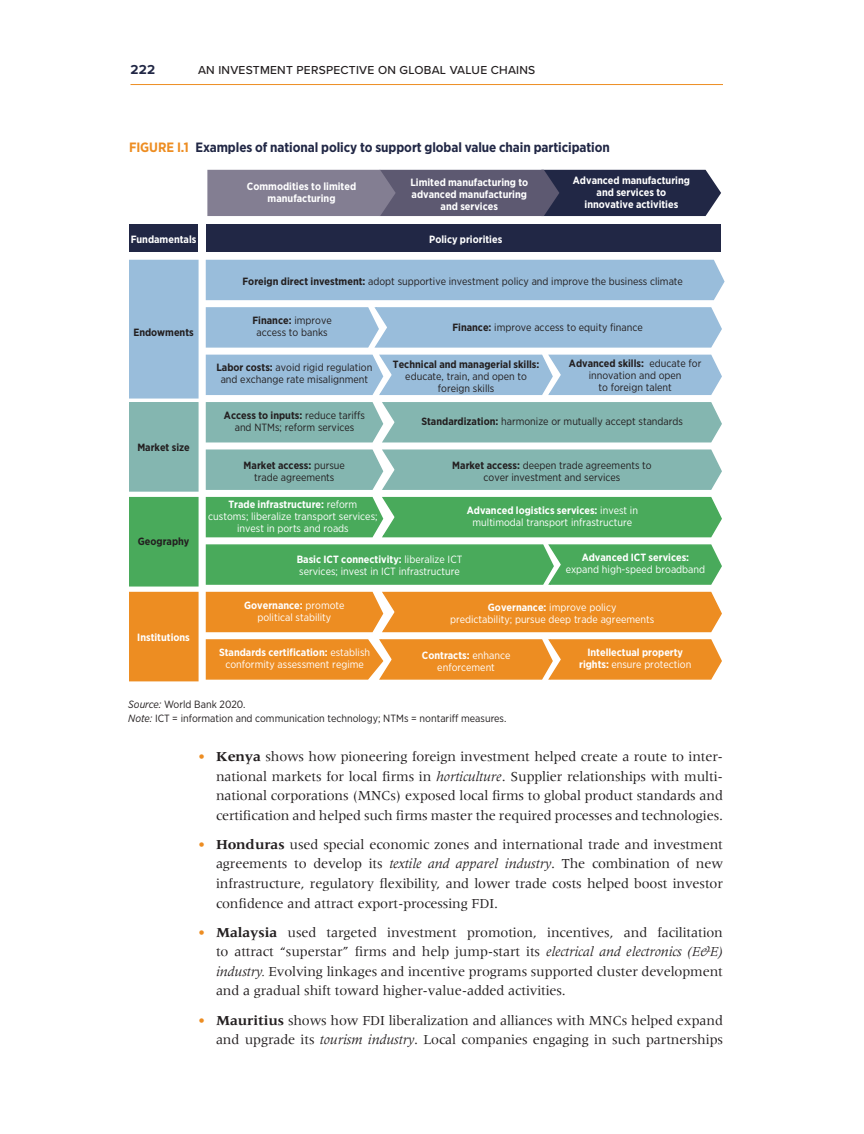
<style>
.page{position:relative;width:864px;height:1134px;background:#fff}
.page>*{position:absolute;margin:0;border:0;box-sizing:border-box;transform-origin:0 0}
.t1{font:14.25px/19.5px "Meridien";letter-spacing:-.01em;color:#231f20;text-align:justify}
.t2{font:700 13.5px "Gotham Narrow";letter-spacing:-.005em;color:#212745}
.t3{font:700 13.5px "Proxima Nova";color:#212745}
.t4{font:500 12px "Proxima Nova";letter-spacing:.02em;color:#231f20}
.t5{font:10.5px/12px "Gotham Narrow";color:#231f20;text-align:center}
.t6{font:10.5px/12px "Gotham Narrow";color:#fff;text-align:center}
.t7{font:700 10.5px/12px "Gotham Narrow";color:#fff;text-align:center}
.t8{font:700 10.5px "Gotham Narrow";color:#231f20}
.s1{color:#ed8d22}
.s2{font-weight:700}
.s3{font-weight:400}
.s4{font-style:italic}
</style>
<div class="page">
<hr style="left:130px;top:84px;width:593px;height:1px;background:#ed8d22">
<div style="left:130px;top:225px;width:68px;height:27px;background:#212745"></div>
<div style="left:130px;top:261px;width:68px;height:137px;background:#99bddb"></div>
<div style="left:129px;top:260px;width:70px;height:139px;border:2px solid #99bddb"></div>
<div style="left:130px;top:403px;width:68px;height:88px;background:#84b6b0"></div>
<div style="left:129px;top:402px;width:70px;height:90px;border:2px solid #84b6b0"></div>
<div style="left:130px;top:498px;width:68px;height:88px;background:#49aa5b"></div>
<div style="left:129px;top:497px;width:70px;height:90px;border:2px solid #49aa5b"></div>
<div style="left:130px;top:593px;width:68px;height:88px;background:#ed8d22"></div>
<div style="left:129px;top:592px;width:70px;height:89px;border:2px solid #ed8d22"></div>
<div style="left:207px;top:225px;width:514px;height:27px;background:#212745"></div>
<svg style="left:205px;top:259px;width:520px;height:421px;background:#a6ba9f"></svg>
<svg style="left:207px;top:170px;width:514px;height:46px;background:#595870"></svg>
<p class="t3" style="left:130px;top:63px;width:26px">222</p>
<p class="t4" style="left:198px;top:61px;width:339px">AN INVESTMENT PERSPECTIVE ON GLOBAL VALUE CHAINS</p>
<p class="t2" style="left:129px;top:138px;width:482px"><span class="s1">FIGURE I.1</span> Examples of national policy to support global value chain participation</p>
<p class="t7" style="left:573px;top:174px;width:119px">Advanced manufacturing and services to innovative activities</p>
<p class="t7" style="left:131px;top:233px;width:67px">Fundamentals</p>
<p class="t7" style="left:410px;top:177px;width:119px">Limited manufacturing to advanced manufacturing and services</p>
<p class="t7" style="left:247px;top:180px;width:111px">Commodities to limited manufacturing</p>
<p class="t7" style="left:429px;top:233px;width:75px">Policy priorities</p>
<p class="t8" style="left:133px;top:325px;width:62px">Endowments</p>
<p class="t8" style="left:137px;top:441px;width:54px">Market size</p>
<p class="t8" style="left:138px;top:535px;width:53px">Geography</p>
<p class="t7" style="left:137px;top:631px;width:54px">Institutions</p>
<p class="t5" style="left:243px;top:275px;width:442px"><span class="s2">Foreign direct investment:</span> adopt supportive investment policy and improve the business climate</p>
<p class="t5" style="left:252px;top:314px;width:81px"><span class="s2">Finance:</span> improve access to banks</p>
<p class="t5" style="left:452px;top:321px;width:192px"><span class="s2">Finance:</span> improve access to equity finance</p>
<p class="t5" style="left:216px;top:362px;width:157px"><span class="s2">Labor costs:</span> avoid rigid regulation and exchange rate misalignment</p>
<p class="t5" style="left:569px;top:357px;width:134px"><span class="s2">Advanced skills:</span> educate for innovation and open<br>to foreign talent</p>
<p class="t8" style="left:393px;top:357px;width:148px">Technical and managerial skills:</p>
<p class="t5" style="left:405px;top:370px;width:123px">educate, train, and open to foreign skills</p>
<p class="t5" style="left:224px;top:409px;width:143px"><span class="s2">Access to inputs:</span> reduce tariffs and NTMs; reform services</p>
<p class="t5" style="left:421px;top:415px;width:263px"><span class="s2">Standardization:</span> harmonize or mutually accept standards</p>
<p class="t5" style="left:244px;top:459px;width:103px"><span class="s2">Market access:</span> pursue trade agreements</p>
<p class="t5" style="left:452px;top:459px;width:201px"><span class="s2">Market access:</span> deepen trade agreements to cover investment and services</p>
<p class="t6" style="left:208px;top:498px;width:171px"><span class="s2">Trade infrastructure:</span> reform customs; liberalize transport services; invest in ports and roads</p>
<p class="t6" style="left:467px;top:504px;width:173px"><span class="s2">Advanced logistics services:</span> invest in multimodal transport infrastructure</p>
<p class="t6" style="left:297px;top:554px;width:167px;text-align:left"><span class="s2">Basic ICT connectivity:</span> liberalize ICT services; invest in ICT infrastructure</p>
<p class="t6" style="left:244px;top:599px;width:102px"><span class="s2">Governance:</span> promote political stability</p>
<p class="t6" style="left:219px;top:646px;width:153px"><span class="s2">Standards certification:</span> establish conformity assessment regime</p>
<p class="t7" style="left:579px;top:646px;width:114px">Intellectual property rights: <span class="s3">ensure protection</span></p>
<p class="t7" style="left:582px;top:551px;width:109px">Advanced ICT services:</p>
<p class="t6" style="left:566px;top:563px;width:141px">expand high-speed broadband</p>
<p class="t6" style="left:450px;top:601px;width:206px"><span class="s2">Governance:</span> improve policy<br>predictability; pursue deep trade agreements</p>
<p class="t6" style="left:422px;top:649px;width:90px"><span class="s2">Contracts:</span> enhance enforcement</p>
<p class="t5" style="left:128px;top:697px;width:380px;line-height:13.5px;text-align:left"><span class="s4">Source:</span> World Bank 2020.<br><span class="s4">Note:</span> ICT = information and communication technology; NTMs = nontariff measures.</p>
<p class="t1" style="left:216px;top:747px;width:509px;text-indent:-18px"><span class="s1">•</span> <span class="s2">Kenya</span> shows how pioneering foreign investment helped create a route to inter&shy;national markets for local firms in <span class="s4">horticulture</span>. Supplier relationships with multi&shy;national corporations (MNCs) exposed local firms to global product standards and certification and helped such firms master the required processes and technologies.</p>
<p class="t1" style="left:216px;top:835px;width:509px;text-indent:-18px"><span class="s1">•</span> <span class="s2">Honduras</span> used special economic zones and international trade and investment agreements to develop its <span class="s4">textile and apparel industry</span>. The combination of new infrastructure, regulatory flexibility, and lower trade costs helped boost investor confidence and attract export-processing FDI.</p>
<p class="t1" style="left:216px;top:922px;width:509px;text-indent:-18px"><span class="s1">•</span> <span class="s2">Malaysia</span> used targeted investment promotion, incentives, and facilitation to attract “superstar” firms and help jump-start its <span class="s4">electrical and electronics (E&amp;E) industry.</span> Evolving linkages and incentive programs supported cluster development and a gradual shift toward higher-value-added activities.</p>
<p class="t1" style="left:198px;top:1010px;width:527px;text-align:right"><span class="s1">•</span> <span class="s2">Mauritius</span> shows how FDI liberalization and alliances with MNCs helped expand and upgrade its <span class="s4">tourism industry</span>. Local companies engaging in such partnerships</p>
</div>
